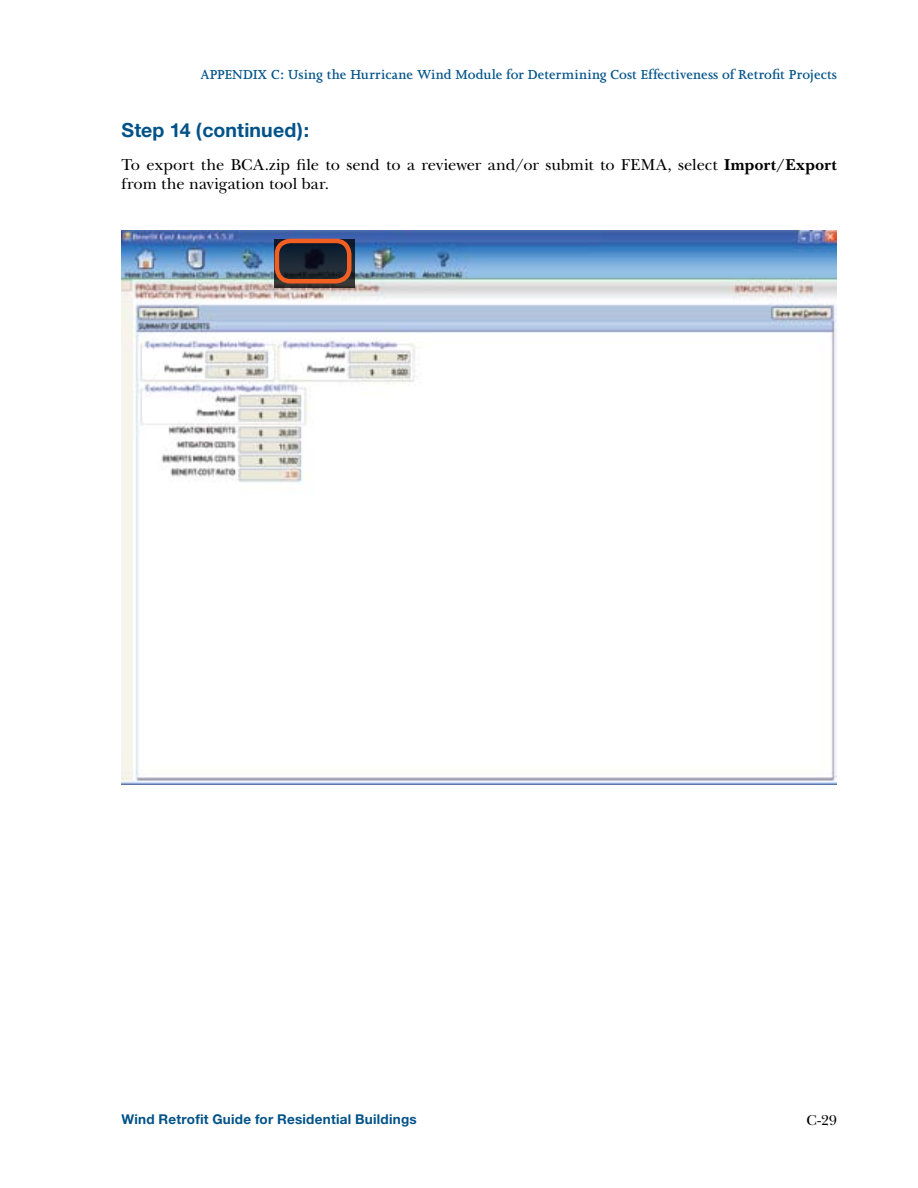
<style>
.page{position:relative;width:918px;height:1188px;background:#fff}
.page>*{position:absolute;margin:0;border:0;box-sizing:border-box;transform-origin:0 0}
.t1{font:700 19.5px "Helvetica Neue";letter-spacing:.005em;color:#005288}
.t2{font:16.5px/19.8px "New Baskerville";color:#000}
.t3{font:600 15px "Joanna";letter-spacing:.005em;color:#005288}
.t4{font:15px "New Baskerville";color:#000}
.t5{font:700 13.5px "Helvetica Neue";letter-spacing:.02em;color:#005288}
.s1{font-weight:700}
</style>
<div class="page">
<img style="left:122px;top:230px;width:715px;height:555px">
<div style="left:275px;top:239px;width:80px;height:48px;background:#000;opacity:.75"></div>
<div style="left:275px;top:239px;width:77px;height:45px;border:4px solid #f15f22;border-radius:14px"></div>
<p class="t3" style="left:200px;top:66px;width:638px">APPENDIX C: Using the Hurricane Wind Module for Determining Cost Effectiveness of Retrofit Projects</p>
<p class="t1" style="left:122px;top:118px;width:189px">Step 14 (continued):</p>
<p class="t2" style="left:122px;top:154px;width:717px">To export the BCA.zip file to send to a reviewer and/or submit to FEMA, select <span class="s1">Import/Export </span>from the navigation tool bar.</p>
<p class="t5" style="left:122px;top:1111px;width:297px">Wind Retrofit Guide for Residential Buildings</p>
<p class="t4" style="left:806px;top:1111px;width:32px">C-29</p>
</div>
